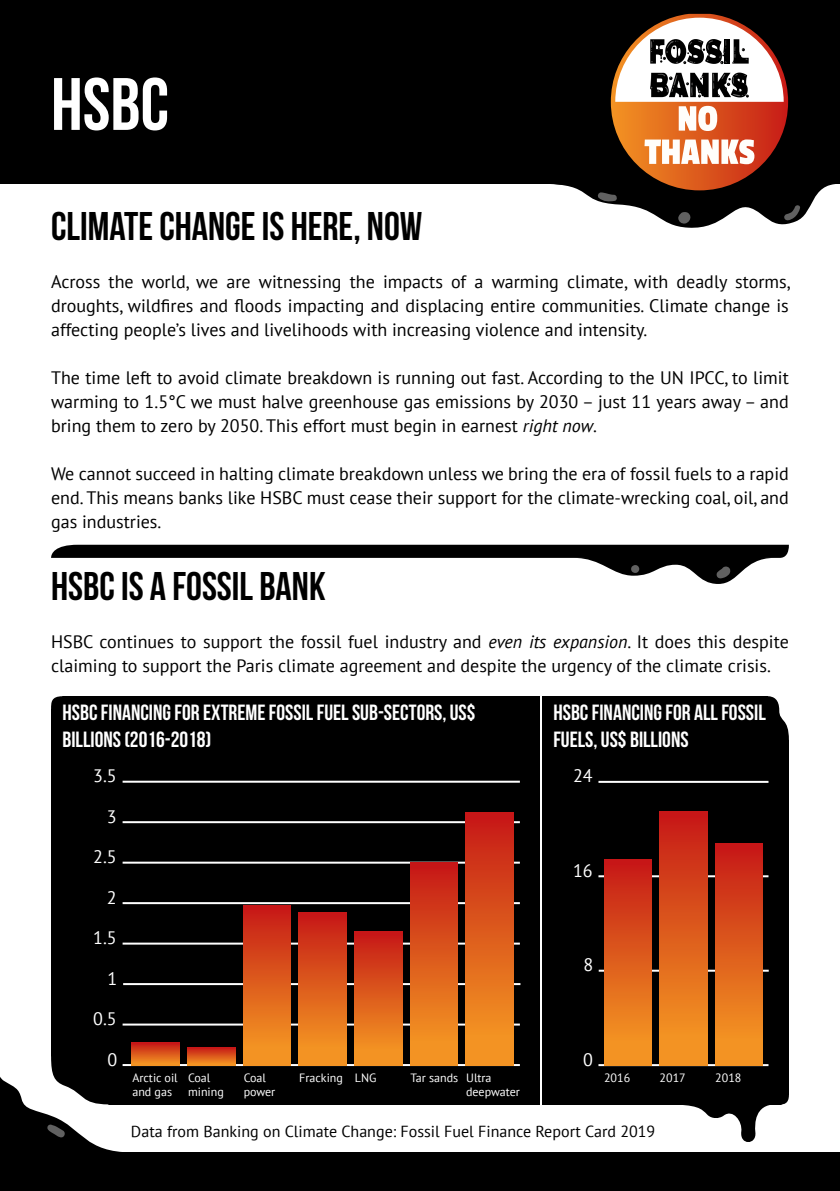
<style>
.page{position:relative;width:840px;height:1191px;background:#fff}
.page>*{position:absolute;margin:0;border:0;box-sizing:border-box;transform-origin:0 0}
.t1{font:74px "Bebas Neue";color:#fff}
.t2{font:40px "Bebas Neue";color:#000}
.t3{font:22px/26.4px "Bebas Neue";color:#fff}
.t4{font:18px/24px "PT Sans";color:#000;text-align:justify}
.t5{font:18px "PT Sans";color:#fff}
.t6{font:16px "PT Sans";color:#000}
.t7{font:12px/14.4px "PT Sans";color:#fff}
.s1{font-style:italic}
</style>
<div class="page">
<div style="left:0;top:1152px;width:839px;height:39px;background:#000"></div>
<div style="left:51px;top:696px;width:488px;height:408px;background:#000"></div>
<div style="left:541px;top:696px;width:247px;height:408px;background:#000"></div>
<svg style="left:51px;top:545px;width:737px;height:39px"></svg>
<svg style="left:0;top:1025px;width:132px;height:127px"></svg>
<svg style="left:51px;top:696px;width:11px;height:13px"></svg>
<svg style="left:768px;top:696px;width:21px;height:44px"></svg>
<svg style="left:665px;top:1095px;width:124px;height:47px"></svg>
<hr style="left:122px;top:1023px;width:397px;height:2px;background:#fff">
<hr style="left:122px;top:942px;width:397px;height:2px;background:#fff">
<hr style="left:123px;top:983px;width:397px;height:2px;background:#fff">
<hr style="left:122px;top:861px;width:397px;height:2px;background:#fff">
<hr style="left:122px;top:902px;width:397px;height:2px;background:#fff">
<hr style="left:122px;top:821px;width:397px;height:2px;background:#fff">
<hr style="left:122px;top:780px;width:397px;height:2px;background:#fff">
<hr style="left:122px;top:1064px;width:397px;height:2px;background:#fff">
<svg style="left:132px;top:1042px;width:47px;height:23px"></svg>
<svg style="left:187px;top:1047px;width:48px;height:18px"></svg>
<div style="left:243px;top:905px;width:48px;height:160px;background:linear-gradient(to bottom,#c51a17,#f79f24)"></div>
<div style="left:298px;top:912px;width:48px;height:153px;background:linear-gradient(to bottom,#c51916,#f7a024)"></div>
<div style="left:354px;top:931px;width:48px;height:134px;background:linear-gradient(to bottom,#c51916,#f69f24)"></div>
<div style="left:410px;top:863px;width:47px;height:202px;background:linear-gradient(to bottom,#c51a17,#f79f24)"></div>
<div style="left:465px;top:813px;width:48px;height:252px;background:linear-gradient(to bottom,#c51a17,#f79f24)"></div>
<hr style="left:598px;top:875px;width:170px;height:2px;background:#fff">
<hr style="left:598px;top:969px;width:170px;height:2px;background:#fff">
<hr style="left:598px;top:781px;width:170px;height:2px;background:#fff">
<hr style="left:598px;top:1064px;width:170px;height:2px;background:#fff">
<div style="left:603px;top:859px;width:48px;height:206px;background:linear-gradient(to bottom,#c51916,#f79f24)"></div>
<div style="left:659px;top:811px;width:48px;height:254px;background:linear-gradient(to bottom,#c51a17,#f79f24)"></div>
<div style="left:714px;top:844px;width:48px;height:221px;background:linear-gradient(to bottom,#c51a17,#f7a024)"></div>
<div style="left:0;top:0;width:839px;height:184px;background:#000"></div>
<svg style="left:551px;top:14px;width:284px;height:214px"></svg>
<h1 class="t1" style="left:51px;top:64px;width:119px">HSBC</h1>
<h2 class="t2" style="left:51px;top:204px;width:373px">CLIMATE CHANGE IS HERE, NOW</h2>
<p class="t4" style="left:51px;top:269px;width:740px">Across the world, we are witnessing the impacts of a warming climate, with deadly storms, droughts, wildfires and floods impacting and displacing entire communities. Climate change is affecting people’s lives and livelihoods with increasing violence and intensity.</p>
<p class="t4" style="left:51px;top:365px;width:738px">The time left to avoid climate breakdown is running out fast. According to the UN IPCC, to limit warming to 1.5°C we must halve greenhouse gas emissions by 2030 – just 11 years away – and bring them to zero by 2050. This effort must begin in earnest <span class="s1">right now</span>.</p>
<p class="t4" style="left:51px;top:461px;width:738px">We cannot succeed in halting climate breakdown unless we bring the era of fossil fuels to a rapid end. This means banks like HSBC must cease their support for the climate-wrecking coal, oil, and gas industries.</p>
<h2 class="t2" style="left:51px;top:564px;width:276px">HSBC IS A FOSSIL BANK</h2>
<p class="t4" style="left:51px;top:629px;width:738px">HSBC continues to support the fossil fuel industry and <span class="s1">even its expansion</span>. It does this despite claiming to support the Paris climate agreement and despite the urgency of the climate crisis.</p>
<p class="t3" style="left:62px;top:699px;width:414px">HSBC FINANCING FOR EXTREME FOSSIL FUEL SUB-SECTORS, US$<br>BILLIONS (2016-2018)</p>
<p class="t5" style="left:93px;top:764px;width:25px">3.5</p>
<p class="t5" style="left:107px;top:804px;width:11px">3</p>
<p class="t5" style="left:93px;top:845px;width:25px">2.5</p>
<p class="t5" style="left:107px;top:885px;width:11px">2</p>
<p class="t5" style="left:93px;top:926px;width:25px">1.5</p>
<p class="t5" style="left:107px;top:966px;width:11px">1</p>
<p class="t5" style="left:93px;top:1007px;width:25px">0.5</p>
<p class="t5" style="left:107px;top:1047px;width:11px">0</p>
<p class="t3" style="left:553px;top:699px;width:214px">HSBC FINANCING FOR ALL FOSSIL<br>FUELS, US$ BILLIONS</p>
<p class="t5" style="left:572px;top:764px;width:21px">24</p>
<p class="t5" style="left:572px;top:859px;width:21px">16</p>
<p class="t5" style="left:583px;top:953px;width:11px">8</p>
<p class="t5" style="left:583px;top:1047px;width:11px">0</p>
<p class="t7" style="left:132px;top:1070px;width:47px">Arctic oil and gas</p>
<p class="t7" style="left:188px;top:1070px;width:37px">Coal mining</p>
<p class="t7" style="left:243px;top:1070px;width:33px">Coal power</p>
<p class="t7" style="left:299px;top:1070px;width:79px">Fracking LNG</p>
<p class="t7" style="left:466px;top:1070px;width:55px;text-indent:-56px">Tar sands Ultra deepwater</p>
<p class="t7" style="left:603px;top:1070px;width:28px">2016</p>
<p class="t7" style="left:659px;top:1070px;width:28px">2017</p>
<p class="t7" style="left:714px;top:1070px;width:28px">2018</p>
<p class="t6" style="left:131px;top:1121px;width:525px">Data from Banking on Climate Change: Fossil Fuel Finance Report Card 2019</p>
</div>
